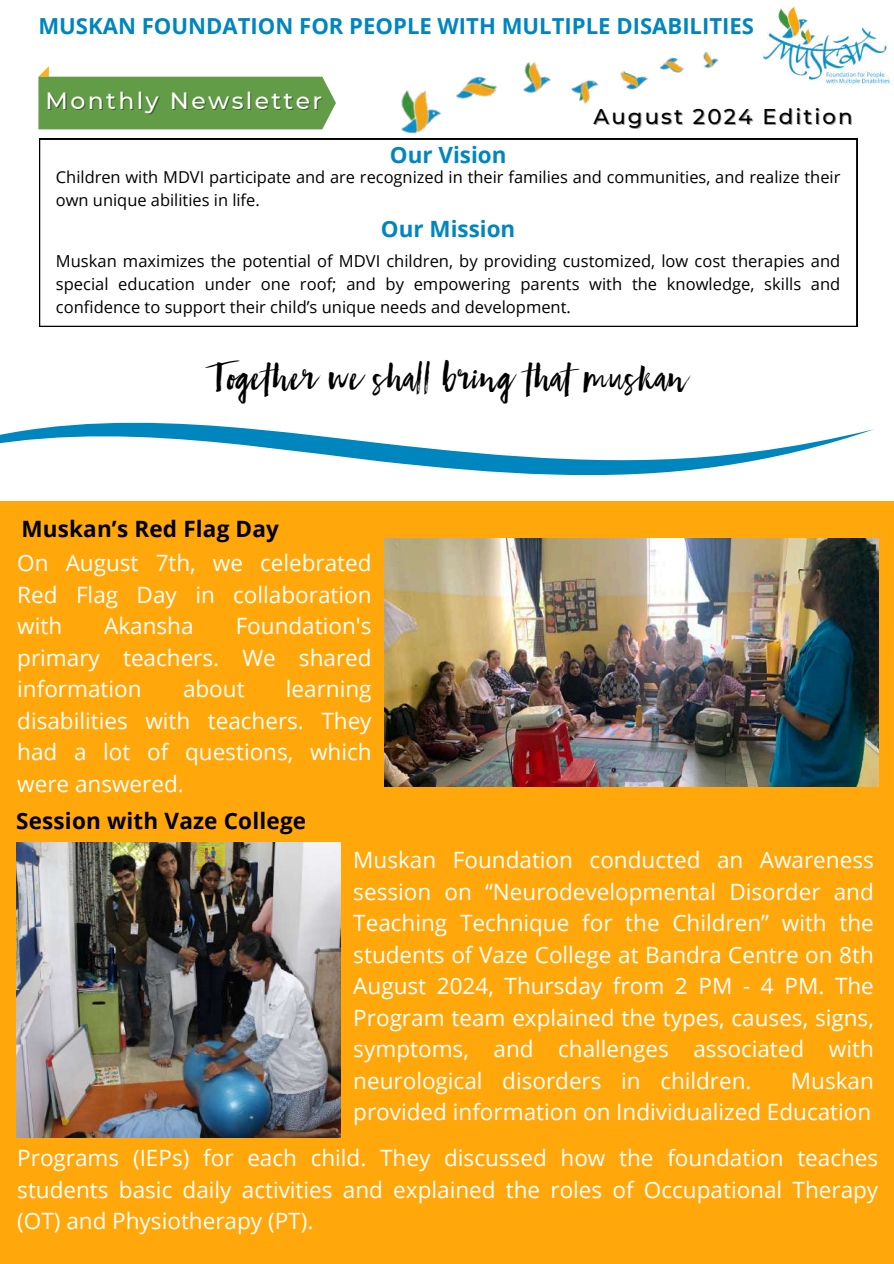
<style>
.page{position:relative;width:894px;height:1264px;background:#fff}
.page>*{position:absolute;margin:0;border:0;box-sizing:border-box;transform-origin:0 0}
.t1{font:38.7px "First Take";color:#000}
.t2{font:500 23.55px "Montserrat";letter-spacing:.1em;color:#fff}
.t3{font:22.5px/31.5px "Open Sans";color:#fff;text-align:justify}
.t4{font:700 22.5px "Open Sans";letter-spacing:.01em;color:#000}
.t5{font:700 22.35px "Open Sans";color:#0086bf}
.t6{font:700 22.05px "Open Sans";color:#0086bf}
.t7{font:500 21.3px "Montserrat";letter-spacing:.1em;color:#000}
.t8{font:16.5px/22.6px "Open Sans";color:#000;text-align:justify}
.t9{font:16.35px/22.8px "Open Sans";color:#000}
</style>
<div class="page">
<div style="left:0;top:501px;width:893px;height:762px;background:#ffa70b"></div>
<img style="left:384px;top:538px;width:494px;height:248px">
<svg style="left:38px;top:66px;width:298px;height:63px"></svg>
<img style="left:762px;top:6px;width:128px;height:81px">
<svg style="left:39px;top:139px;width:817px;height:188px"></svg>
<img style="left:382px;top:52px;width:340px;height:180px">
<svg style="left:0;top:422px;width:873px;height:54px"></svg>
<img style="left:16px;top:843px;width:324px;height:294px">
<p class="t6" style="left:38px;top:10px;width:717px">MUSKAN FOUNDATION FOR PEOPLE WITH MULTIPLE DISABILITIES</p>
<p class="t2" style="left:46px;top:86px;width:278px">Monthly Newsletter</p>
<p class="t5" style="left:390px;top:139px;width:118px">Our Vision</p>
<p class="t7" style="left:593px;top:103px;width:260px">August 2024 Edition</p>
<p class="t9" style="left:56px;top:165px;width:785px">Children with MDVI participate and are recognized in their families and communities, and realize their own unique abilities in life.</p>
<p class="t5" style="left:381px;top:213px;width:136px">Our Mission</p>
<p class="t8" style="left:56px;top:249px;width:785px">Muskan maximizes the potential of MDVI children, by providing customized, low cost therapies and special education under one roof; and by empowering parents with the knowledge, skills and confidence to support their child’s unique needs and development.</p>
<h1 class="t1" style="left:209px;top:363px;width:478px">Together we shall bring that muskan</h1>
<p class="t4" style="left:21px;top:513px;width:259px">Muskan’s Red Flag Day</p>
<p class="t3" style="left:17px;top:546px;width:356px">On August 7th, we celebrated Red Flag Day in collaboration with</p>
<p class="t3" style="left:17px;top:609px;width:356px;text-indent:218px">Foundation's primary teachers. We shared information</p>
<p class="t3" style="left:104px;top:609px;width:91px">Akansha</p>
<p class="t3" style="left:17px;top:672px;width:356px;text-indent:268px">learning disabilities with teachers. They had a lot of questions, which were answered.</p>
<p class="t3" style="left:183px;top:672px;width:63px">about</p>
<p class="t4" style="left:16px;top:804px;width:291px">Session with Vaze College</p>
<p class="t3" style="left:353px;top:843px;width:522px">Muskan Foundation conducted an Awareness session on “Neurodevelopmental Disorder and Teaching Technique for the Children” with the students of Vaze College at Bandra Centre on 8th August 2024, Thursday from 2 PM - 4 PM. The Program team explained the types, causes, signs, symptoms, and challenges associated with neurological disorders in children.</p>
<p class="t3" style="left:353px;top:1064px;width:522px;text-align:right">Muskan<br>provided information on Individualized Education</p>
<p class="t3" style="left:17px;top:1141px;width:862px">Programs (IEPs) for each child. They discussed how the foundation teaches students basic daily activities and explained the roles of Occupational Therapy (OT) and Physiotherapy (PT).</p>
</div>
